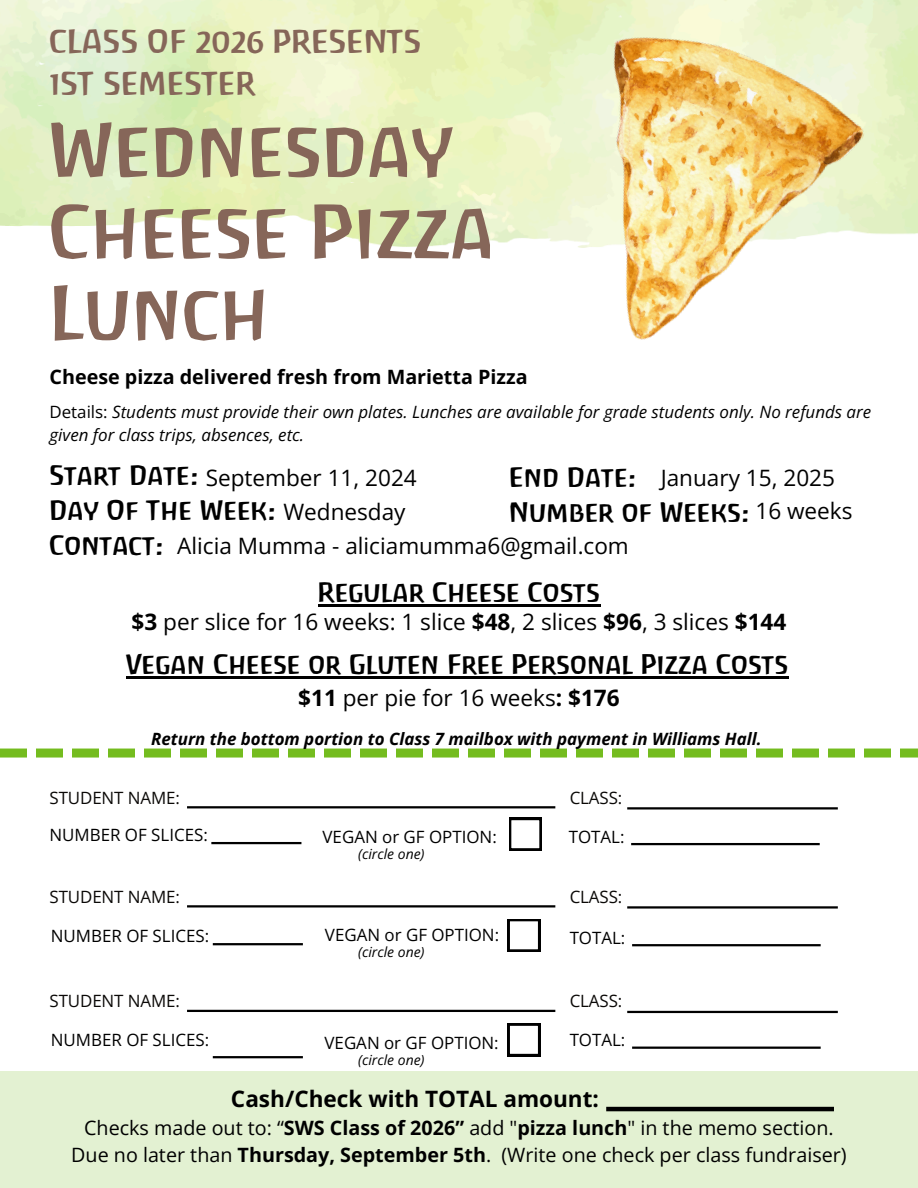
<style>
.page{position:relative;width:918px;height:1188px;background:#fff}
.page>*{position:absolute;margin:0;border:0;box-sizing:border-box;transform-origin:0 0}
.t1{font:69.9px/81.4px "Antropos Freefont";color:#866659}
.t2{font:29.85px/41.2px "Antropos Freefont";letter-spacing:-.005em;color:#866659}
.t3{font:25.35px/35px "Antropos Freefont";color:#000}
.t4{font:22.5px "Open Sans";color:#000}
.t5{font:700 22.5px "Open Sans";color:#000}
.t6{font:19.8px/27.5px "Open Sans";color:#000;text-align:center}
.t7{font:700 19.8px "Open Sans";color:#000}
.t8{font:italic 16.95px/23.2px "Open Sans";color:#000}
.t9{font:16.95px "Open Sans";color:#000}
.t10{font:italic 700 16.95px "Open Sans";color:#000}
.t11{font:16.95px "Open Sans";letter-spacing:-.005em;color:#0b0907}
.t12{font:italic 13.95px "Open Sans";color:#000}
.s1{font-style:normal}
.s2{font-weight:700}
</style>
<div class="page">
<svg style="left:0;top:749px;width:918px;height:9px"></svg>
<hr style="left:187px;top:806px;width:368px;height:2px;background:#000">
<hr style="left:627px;top:807px;width:211px;height:3px;background:#000">
<hr style="left:187px;top:905px;width:368px;height:2px;background:#000">
<hr style="left:627px;top:906px;width:211px;height:3px;background:#000">
<hr style="left:187px;top:1010px;width:368px;height:2px;background:#000">
<hr style="left:627px;top:1011px;width:211px;height:2px;background:#000">
<hr style="left:211px;top:842px;width:90px;height:2px;background:#000">
<div style="left:0;top:1071px;width:918px;height:117px;background:#e3f1d2"></div>
<img style="left:524px;top:13px;width:352px;height:327px">
<svg style="left:509px;top:818px;width:33px;height:32px"></svg>
<hr style="left:213px;top:943px;width:90px;height:2px;background:#000">
<svg style="left:508px;top:919px;width:32px;height:33px"></svg>
<hr style="left:213px;top:1056px;width:90px;height:2px;background:#000">
<svg style="left:508px;top:1024px;width:32px;height:32px"></svg>
<hr style="left:318px;top:604px;width:282px;height:3px;background:#000">
<hr style="left:126px;top:676px;width:662px;height:2px;background:#000">
<hr style="left:631px;top:843px;width:189px;height:2px;background:#000">
<hr style="left:632px;top:944px;width:189px;height:2px;background:#000">
<hr style="left:632px;top:1047px;width:189px;height:2px;background:#000">
<hr style="left:606px;top:1107px;width:228px;height:4px;background:#000">
<h3 class="t2" style="left:50px;top:21px;width:374px">CLASS OF 2026 PRESENTS<br>1ST SEMESTER</h3>
<h4 class="t1" style="left:50px;top:110px;width:448px">Wednesday<br>Cheese Pizza<br>Lunch</h4>
<h4 class="t7" style="left:50px;top:363px;width:480px">Cheese pizza delivered fresh from Marietta Pizza</h4>
<h3 class="t8" style="left:50px;top:400px;width:823px"><span class="s1">Details:</span> Students must provide their own plates. Lunches are available for grade students only. No refunds are given for class trips, absences, etc.</h3>
<p class="t3" style="left:50px;top:458px;width:229px">Start Date:<br>Day Of The Week:<br>Contact:</p>
<p class="t3" style="left:509px;top:460px;width:242px">End Date:<br>Number of Weeks:</p>
<p class="t4" style="left:206px;top:462px;width:213px">September 11, 2024</p>
<p class="t4" style="left:661px;top:462px;width:176px">January 15, 2025</p>
<p class="t4" style="left:755px;top:495px;width:99px">16 weeks</p>
<p class="t4" style="left:283px;top:496px;width:124px">Wednesday</p>
<p class="t4" style="left:177px;top:530px;width:453px">Alicia Mumma - aliciamumma6@gmail.com</p>
<p class="t3" style="left:318px;top:575px;width:284px">Regular Cheese Costs</p>
<h4 class="t4" style="left:132px;top:606px;width:656px"><span class="s2">$3</span> per slice for 16 weeks: 1 slice <span class="s2">$48</span>, 2 slices <span class="s2">$96</span>, 3 slices <span class="s2">$144</span></h4>
<p class="t3" style="left:126px;top:647px;width:664px">Vegan Cheese or Gluten Free Personal Pizza Costs</p>
<p class="t4" style="left:298px;top:682px;width:323px"><span class="s2">$11</span> per pie for 16 weeks<span class="s2">: $176</span></p>
<h4 class="t10" style="left:151px;top:727px;width:612px">Return the bottom portion to Class 7 mailbox with payment in Williams Hall.</h4>
<h2 class="t11" style="left:50px;top:785px;width:132px">STUDENT NAME:</h2>
<h4 class="t11" style="left:570px;top:785px;width:54px">CLASS:</h4>
<h5 class="t9" style="left:50px;top:822px;width:160px">NUMBER OF SLICES:</h5>
<h4 class="t9" style="left:323px;top:825px;width:176px">VEGAN or GF OPTION:</h4>
<p class="t9" style="left:569px;top:825px;width:57px">TOTAL:</p>
<p class="t12" style="left:358px;top:844px;width:68px">(circle one)</p>
<p class="t11" style="left:50px;top:884px;width:132px">STUDENT NAME:</p>
<h3 class="t11" style="left:570px;top:884px;width:54px">CLASS:</h3>
<p class="t9" style="left:51px;top:924px;width:160px">NUMBER OF SLICES:</p>
<p class="t9" style="left:325px;top:923px;width:176px">VEGAN or GF OPTION:</p>
<p class="t12" style="left:358px;top:942px;width:68px">(circle one)</p>
<p class="t9" style="left:570px;top:926px;width:57px">TOTAL:</p>
<h1 class="t11" style="left:50px;top:989px;width:132px">STUDENT NAME:</h1>
<h4 class="t11" style="left:570px;top:989px;width:54px">CLASS:</h4>
<p class="t9" style="left:51px;top:1028px;width:160px">NUMBER OF SLICES:</p>
<p class="t9" style="left:325px;top:1030px;width:176px">VEGAN or GF OPTION:</p>
<p class="t9" style="left:570px;top:1028px;width:57px">TOTAL:</p>
<h6 class="t12" style="left:358px;top:1050px;width:68px">(circle one)</h6>
<p class="t5" style="left:231px;top:1083px;width:370px">Cash/Check with TOTAL amount:</p>
<p class="t6" style="left:71px;top:1113px;width:777px">Checks made out to: “<span class="s2">SWS Class of 2026”</span> add "<span class="s2">pizza lunch</span>" in the memo section.<br>Due no later than <span class="s2">Thursday, September 5th</span>. (Write one check per class fundraiser)</p>
</div>
